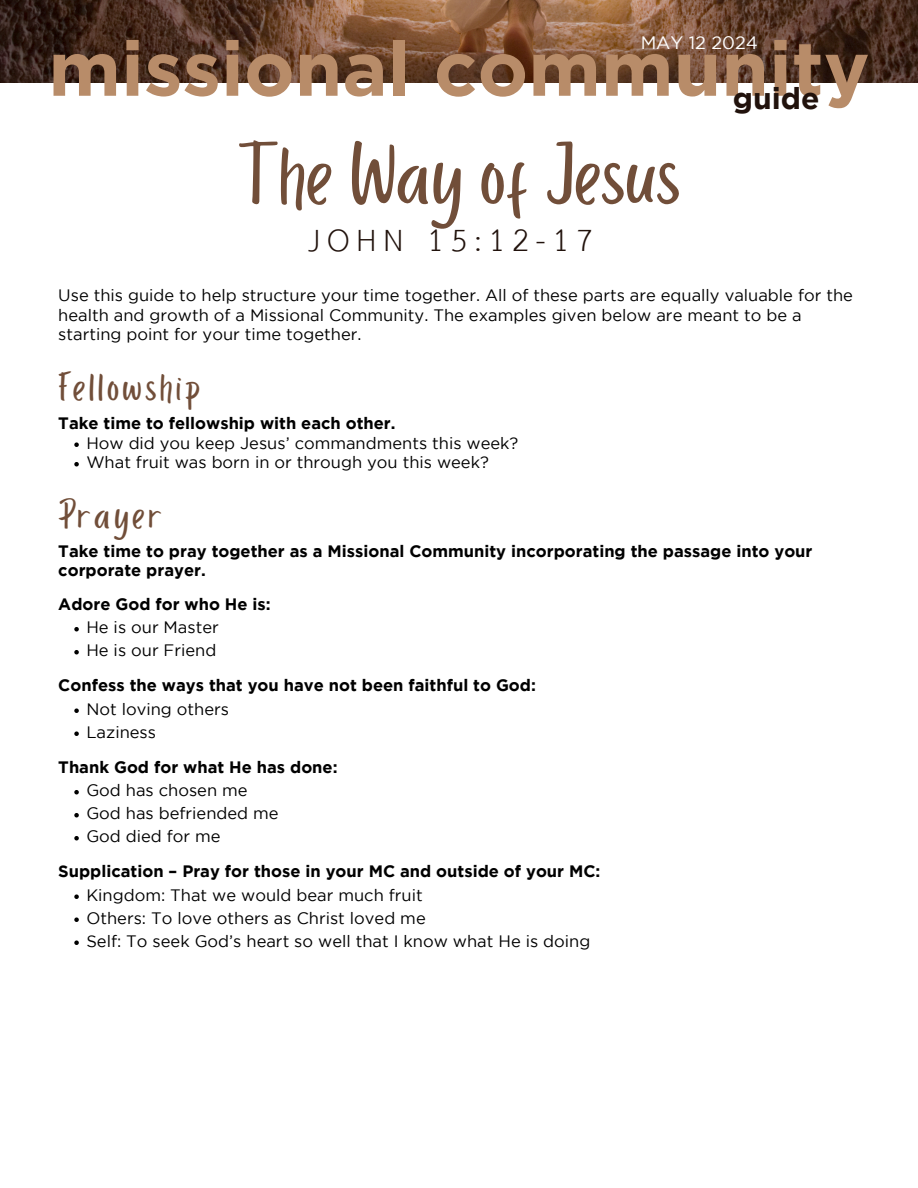
<style>
.page{position:relative;width:918px;height:1188px;background:#fff}
.page>*{position:absolute;margin:0;border:0;box-sizing:border-box;transform-origin:0 0}
.t1{font:90px "Porcelain";color:#714e39}
.t2{font:700 76.5px "Gotham";color:#b88c69}
.t3{font:45px "TH Sarabun New";letter-spacing:.16em;color:#21120c}
.t4{font:42px "Porcelain";letter-spacing:.085em;color:#714e39}
.t5{font:700 30px "Gotham";color:#21120c}
.t6{font:18px "Gotham";color:#fff}
.t7{font:16.5px/23px "Gotham";color:#000}
.t8{font:700 16.5px/19.5px "Gotham";color:#000}
</style>
<div class="page">
<svg style="left:74px;top:442px;width:5px;height:5px"></svg>
<svg style="left:74px;top:462px;width:5px;height:4px"></svg>
<svg style="left:74px;top:627px;width:5px;height:4px"></svg>
<svg style="left:74px;top:650px;width:5px;height:4px"></svg>
<svg style="left:74px;top:708px;width:5px;height:5px"></svg>
<svg style="left:74px;top:731px;width:5px;height:5px"></svg>
<svg style="left:74px;top:790px;width:5px;height:4px"></svg>
<svg style="left:74px;top:813px;width:5px;height:4px"></svg>
<svg style="left:74px;top:836px;width:5px;height:4px"></svg>
<svg style="left:74px;top:894px;width:5px;height:5px"></svg>
<svg style="left:74px;top:917px;width:5px;height:5px"></svg>
<svg style="left:74px;top:940px;width:5px;height:5px"></svg>
<img style="left:0;top:0;width:918px;height:82px">
<h4 class="t6" style="left:641px;top:35px;width:119px">MAY 12 2024</h4>
<h2 class="t2" style="left:48px;top:40px;width:823px">missional community</h2>
<h5 class="t5" style="left:733px;top:87px;width:88px">guide</h5>
<h3 class="t1" style="left:237px;top:127px;width:444px">The Way of Jesus</h3>
<h1 class="t3" style="left:308px;top:213px;width:286px">JOHN 15:12-17</h1>
<p class="t7" style="left:58px;top:287px;width:796px;line-height:19.5px">Use this guide to help structure your time together. All of these parts are equally valuable for the health and growth of a Missional Community. The examples given below are meant to be a starting point for your time together.</p>
<h3 class="t4" style="left:58px;top:365px;width:143px">Fellowship</h3>
<p class="t8" style="left:58px;top:415px;width:339px">Take time to fellowship with each other.</p>
<p class="t7" style="left:86px;top:434px;width:434px;line-height:19.5px">How did you keep Jesus’ commandments this week?<br>What fruit was born in or through you this week?</p>
<h3 class="t4" style="left:58px;top:493px;width:105px">Prayer</h3>
<p class="t8" style="left:58px;top:543px;width:756px">Take time to pray together as a Missional Community incorporating the passage into your corporate prayer.</p>
<p class="t8" style="left:58px;top:596px;width:214px">Adore God for who He is:</p>
<p class="t7" style="left:86px;top:617px;width:134px">He is our Master<br>He is our Friend</p>
<p class="t8" style="left:58px;top:677px;width:479px">Confess the ways that you have not been faithful to God:</p>
<p class="t7" style="left:86px;top:699px;width:144px">Not loving others<br>Laziness</p>
<p class="t8" style="left:58px;top:759px;width:281px">Thank God for what He has done:</p>
<p class="t7" style="left:86px;top:780px;width:194px">God has chosen me<br>God has befriended me<br>God died for me</p>
<p class="t8" style="left:58px;top:863px;width:544px">Supplication – Pray for those in your MC and outside of your MC:</p>
<p class="t7" style="left:86px;top:885px;width:505px">Kingdom: That we would bear much fruit<br>Others: To love others as Christ loved me<br>Self: To seek God’s heart so well that I know what He is doing</p>
</div>
